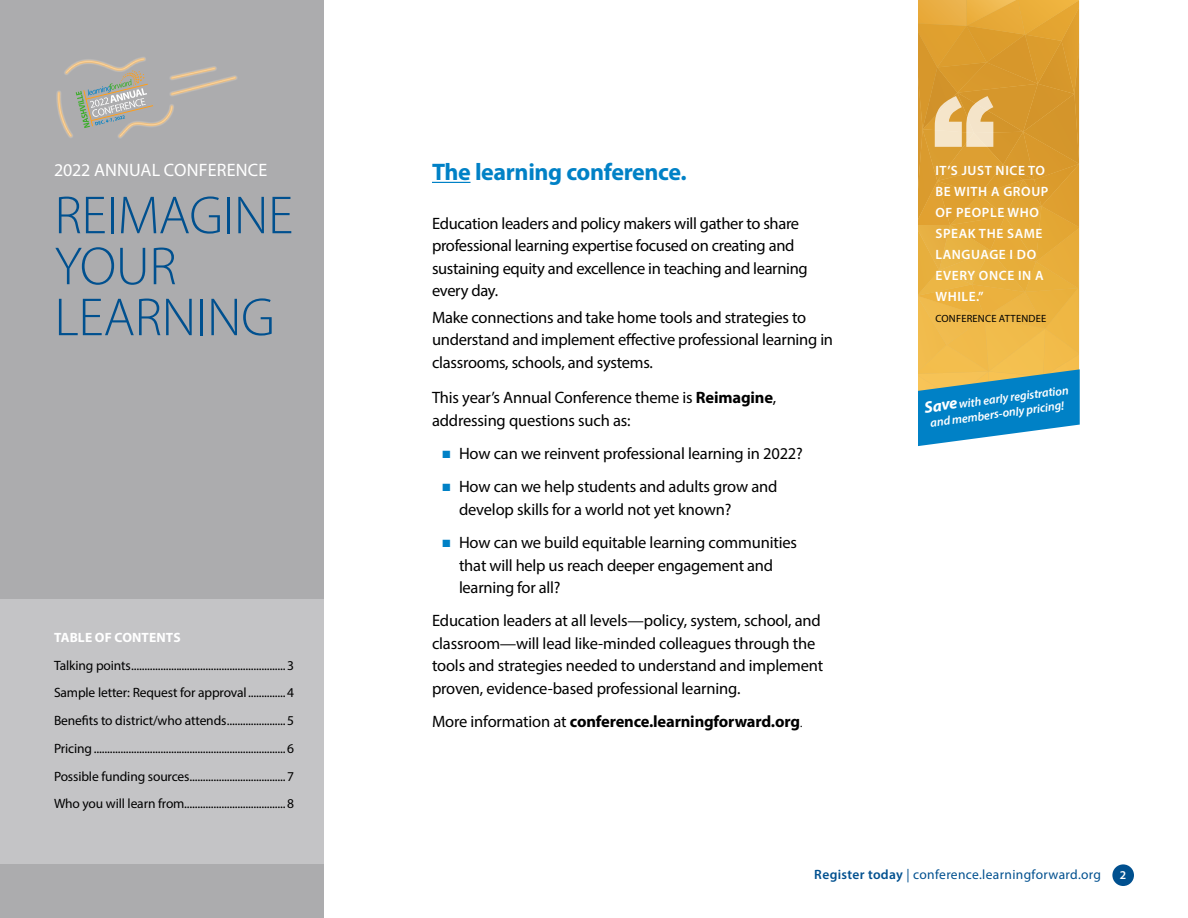
<style>
.page{position:relative;width:1188px;height:918px;background:#fff}
.page>*{position:absolute;margin:0;border:0;box-sizing:border-box;transform-origin:0 0}
.t1{font:900 127.35px "Arial";color:#fff}
.t2{font:300 54px/51px "Myriad Pro";letter-spacing:-.005em;color:#00508f}
.t3{font:700 24px "Myriad Pro";letter-spacing:-.015em;color:#0081c6}
.t4{font:18px "Myriad Pro";letter-spacing:.01em;color:#fff}
.t5{font:16.5px/22.5px "Myriad Pro";letter-spacing:-.015em;color:#000}
.t6{font:700 16.5px "Myriad Pro";letter-spacing:-.01em;color:#000}
.t7{font:13.5px/27.8px "Myriad Pro";letter-spacing:-.01em;color:#000;text-align:justify}
.t8{font:600 13.5px/21px "Myriad Pro";letter-spacing:.045em;color:#fff}
.t9{font:13.5px "Myriad Pro";letter-spacing:.025em;color:#00508f}
.t10{font:700 13.5px "Myriad Pro";letter-spacing:.01em;color:#fff}
.t11{font:italic 600 12.3px/14.9px "Myriad Pro";color:#fff;text-align:center}
.t12{font:600 12px "Myriad Pro";color:#fff}
.t13{font:10.5px "Myriad Pro";letter-spacing:.02em;color:#000}
.s1{font-weight:700}
.s2{color:#0081c6}
.s3{font-weight:400}
.s4{font-weight:300}
.s5{font-weight:700;font-size:16.35px}
.s6{font-weight:600}
</style>
<div class="page">
<div style="left:0;top:0;width:324px;height:918px;background:#acacae"></div>
<div style="left:0;top:599px;width:324px;height:265px;background:#c4c4c6"></div>
<img style="left:56px;top:57px;width:181px;height:81px">
<svg style="left:76px;top:70px;width:78px;height:58px"></svg>
<div style="left:1112px;top:864px;width:22px;height:22px;background:#00508f;border-radius:50%"></div>
<hr style="left:432px;top:182px;width:39px;height:1px;background:#0081c6">
<svg style="left:918px;top:0;width:162px;height:446px;background:#c7a44e"></svg>
<p class="t4" style="left:54px;top:158px;width:215px">2022 ANNUAL CONFERENCE</p>
<h2 class="t2" style="left:55px;top:191px;width:240px">REIMAGINE<br>YOUR<br>LEARNING</h2>
<p class="t10" style="left:54px;top:629px;width:128px">TABLE OF CONTENTS</p>
<p class="t7" style="left:54px;top:651px;width:242px">Talking points..........................................................3<br>Sample letter: Request for approval..............4<br>Benefits to district/who attends......................5<br>Pricing........................................................................6<br>Possible funding sources....................................7<br>Who you will learn from......................................8</p>
<h3 class="t3" style="left:432px;top:156px;width:256px">The learning conference.</h3>
<p class="t5" style="left:432px;top:212px;width:377px">Education leaders and policy makers will gather to share professional learning expertise focused on creating and sustaining equity and excellence in teaching and learning every day.</p>
<p class="t5" style="left:432px;top:306px;width:403px">Make connections and take home tools and strategies to understand and implement effective professional learning in classrooms, schools, and systems.</p>
<p class="t5" style="left:432px;top:386px;width:346px">This year’s Annual Conference theme is <span class="s1">Reimagine</span>, addressing questions such as:</p>
<p class="t5" style="left:442px;top:442px;width:362px"><span class="s2">■</span> How can we reinvent professional learning in 2022?</p>
<p class="t5" style="left:459px;top:475px;width:320px;text-indent:-17px"><span class="s2">■</span> How can we help students and adults grow and develop skills for a world not yet known?</p>
<p class="t5" style="left:459px;top:531px;width:340px;text-indent:-17px"><span class="s2">■</span> How can we build equitable learning communities that will help us reach deeper engagement and learning for all?</p>
<p class="t5" style="left:432px;top:609px;width:393px">Education leaders at all levels—policy, system, school, and classroom—will lead like-minded colleagues through the tools and strategies needed to understand and implement proven, evidence-based professional learning.</p>
<p class="t6" style="left:432px;top:711px;width:372px"><span class="s3">More information at</span> conference.learningforward.org<span class="s4">.</span></p>
<h1 class="t1" style="left:931px;top:51px;width:65px">“</h1>
<p class="t8" style="left:935px;top:160px;width:115px">IT’S JUST NICE TO<br>BE WITH A GROUP<br>OF PEOPLE WHO<br>SPEAK THE SAME<br>LANGUAGE I DO<br>EVERY ONCE IN A<br>WHILE.”</p>
<p class="t13" style="left:935px;top:312px;width:112px">CONFERENCE ATTENDEE</p>
<p class="t11" style="left:924px;top:400px;width:147px;rotate:-7deg"><span class="s5">Save</span>with early registration and members-only pricing!</p>
<p class="t9" style="left:814px;top:866px;width:288px"><span class="s6">Register today</span> | conference.learningforward.org</p>
<p class="t12" style="left:1120px;top:867px;width:8px">2</p>
</div>
